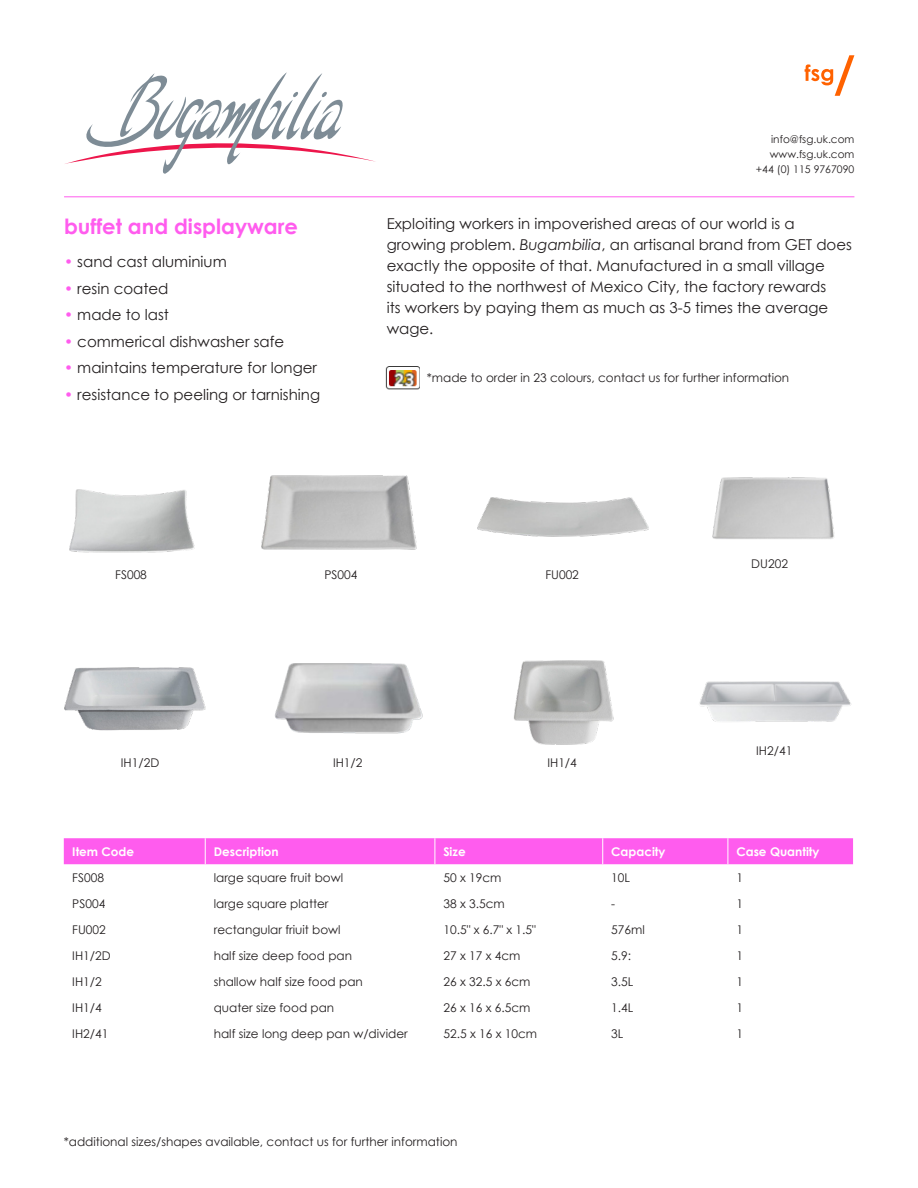
<style>
.page{position:relative;width:918px;height:1188px;background:#fff}
.page>*{position:absolute;margin:0;border:0;box-sizing:border-box;transform-origin:0 0}
._12pt_body_text{font:700 21px "Century Gothic";color:#ff5cee}
._12pt_body_text-2{font:15px/21px "Century Gothic";color:#231f20}
._12pt_body_text-3{font:12px "Century Gothic";color:#231f20}
.t1{font:700 12px "Century Gothic";color:#fff}
.t2{font:10.5px "Century Gothic";color:#231f20}
.s1{color:#ff5cee}
.s2{font-style:italic}
</style>
<div class="page">
<hr style="left:64px;top:197px;width:790px;height:1px;background:#ff5cee">
<svg style="left:65px;top:72px;width:311px;height:102px"></svg>
<div style="left:64px;top:838px;width:789px;height:26px;background:#ff5cee"></div>
<img style="left:69px;top:489px;width:126px;height:64px">
<img style="left:261px;top:475px;width:156px;height:75px">
<img style="left:477px;top:497px;width:172px;height:40px">
<img style="left:712px;top:477px;width:122px;height:62px">
<img style="left:64px;top:667px;width:142px;height:64px">
<img style="left:275px;top:663px;width:148px;height:71px">
<img style="left:514px;top:660px;width:100px;height:85px">
<img style="left:699px;top:681px;width:152px;height:41px">
<img style="left:385px;top:366px;width:34px;height:24px">
<svg style="left:805px;top:55px;width:49px;height:41px"></svg>
<p class="_12pt_body_text" style="left:64px;top:211px;width:235px">buffet and displayware</p>
<p class="_12pt_body_text-2" style="left:64px;top:251px;width:164px"><span class="s1">•</span> sand cast aluminium</p>
<p class="_12pt_body_text-2" style="left:64px;top:278px;width:106px"><span class="s1">•</span> resin coated</p>
<p class="_12pt_body_text-2" style="left:64px;top:304px;width:106px"><span class="s1">•</span> made to last</p>
<p class="_12pt_body_text-2" style="left:64px;top:331px;width:222px"><span class="s1">•</span> commerical dishwasher safe</p>
<p class="_12pt_body_text-2" style="left:64px;top:357px;width:254px"><span class="s1">•</span> maintains temperature for longer</p>
<p class="_12pt_body_text-2" style="left:64px;top:384px;width:258px"><span class="s1">•</span> resistance to peeling or tarnishing</p>
<p class="t2" style="left:771px;top:132px;width:85px">info@fsg.uk.com</p>
<p class="t2" style="left:770px;top:147px;width:86px">www.fsg.uk.com</p>
<p class="t2" style="left:756px;top:162px;width:100px">+44 (0) 115 9767090</p>
<p class="_12pt_body_text-2" style="left:387px;top:213px;width:467px">Exploiting workers in impoverished areas of our world is a growing problem. <span class="s2">Bugambilia</span>, an artisanal brand from GET does exactly the opposite of that. Manufactured in a small village situated to the northwest of Mexico City, the factory rewards<br>its workers by paying them as much as 3-5 times the average wage.</p>
<p class="_12pt_body_text-3" style="left:427px;top:369px;width:364px">*made to order in 23 colours, contact us for further information</p>
<p class="_12pt_body_text-3" style="left:751px;top:555px;width:38px">DU202</p>
<p class="_12pt_body_text-3" style="left:115px;top:566px;width:33px">FS008</p>
<p class="_12pt_body_text-3" style="left:324px;top:566px;width:35px">PS004</p>
<p class="_12pt_body_text-3" style="left:545px;top:566px;width:35px">FU002</p>
<p class="_12pt_body_text-3" style="left:121px;top:754px;width:40px">IH1/2D</p>
<p class="_12pt_body_text-3" style="left:333px;top:754px;width:31px">IH1/2</p>
<p class="_12pt_body_text-3" style="left:547px;top:754px;width:31px">IH1/4</p>
<p class="_12pt_body_text-3" style="left:756px;top:743px;width:38px">IH2/41</p>
<p class="t1" style="left:72px;top:842px;width:63px">Item Code</p>
<p class="t1" style="left:214px;top:842px;width:67px">Description</p>
<p class="t1" style="left:443px;top:842px;width:24px">Size</p>
<p class="t1" style="left:611px;top:842px;width:56px">Capacity</p>
<p class="t1" style="left:736px;top:842px;width:85px">Case Quantity</p>
<p class="_12pt_body_text-3" style="left:72px;top:869px;width:33px">FS008</p>
<p class="_12pt_body_text-3" style="left:214px;top:869px;width:131px">large square fruit bowl</p>
<p class="_12pt_body_text-3" style="left:443px;top:869px;width:60px">50 x 19cm</p>
<p class="_12pt_body_text-3" style="left:611px;top:869px;width:20px">10L</p>
<p class="_12pt_body_text-3" style="left:736px;top:869px;width:8px">1</p>
<p class="_12pt_body_text-3" style="left:72px;top:895px;width:35px">PS004</p>
<p class="_12pt_body_text-3" style="left:214px;top:895px;width:116px">large square platter</p>
<p class="_12pt_body_text-3" style="left:443px;top:895px;width:63px">38 x 3.5cm</p>
<p class="_12pt_body_text-3" style="left:611px;top:895px;width:5px">-</p>
<p class="_12pt_body_text-3" style="left:736px;top:895px;width:8px">1</p>
<p class="_12pt_body_text-3" style="left:72px;top:921px;width:35px">FU002</p>
<p class="_12pt_body_text-3" style="left:214px;top:921px;width:128px">rectangular friuit bowl</p>
<p class="_12pt_body_text-3" style="left:443px;top:921px;width:94px">10.5" x 6.7" x 1.5"</p>
<p class="_12pt_body_text-3" style="left:611px;top:921px;width:35px">576ml</p>
<p class="_12pt_body_text-3" style="left:736px;top:921px;width:8px">1</p>
<p class="_12pt_body_text-3" style="left:72px;top:947px;width:40px">IH1/2D</p>
<p class="_12pt_body_text-3" style="left:214px;top:947px;width:140px">half size deep food pan</p>
<p class="_12pt_body_text-3" style="left:443px;top:947px;width:79px">27 x 17 x 4cm</p>
<p class="_12pt_body_text-3" style="left:611px;top:947px;width:21px">5.9:</p>
<p class="_12pt_body_text-3" style="left:736px;top:947px;width:8px">1</p>
<p class="_12pt_body_text-3" style="left:72px;top:973px;width:31px">IH1/2</p>
<p class="_12pt_body_text-3" style="left:214px;top:973px;width:151px">shallow half size food pan</p>
<p class="_12pt_body_text-3" style="left:443px;top:973px;width:89px">26 x 32.5 x 6cm</p>
<p class="_12pt_body_text-3" style="left:611px;top:973px;width:24px">3.5L</p>
<p class="_12pt_body_text-3" style="left:736px;top:973px;width:8px">1</p>
<p class="_12pt_body_text-3" style="left:72px;top:999px;width:31px">IH1/4</p>
<p class="_12pt_body_text-3" style="left:214px;top:999px;width:122px">quater size food pan</p>
<p class="_12pt_body_text-3" style="left:443px;top:999px;width:89px">26 x 16 x 6.5cm</p>
<p class="_12pt_body_text-3" style="left:611px;top:999px;width:24px">1.4L</p>
<p class="_12pt_body_text-3" style="left:736px;top:999px;width:8px">1</p>
<p class="_12pt_body_text-3" style="left:72px;top:1025px;width:38px">IH2/41</p>
<p class="_12pt_body_text-3" style="left:214px;top:1025px;width:196px">half size long deep pan w/divider</p>
<p class="_12pt_body_text-3" style="left:443px;top:1025px;width:95px">52.5 x 16 x 10cm</p>
<p class="_12pt_body_text-3" style="left:611px;top:1025px;width:14px">3L</p>
<p class="_12pt_body_text-3" style="left:736px;top:1025px;width:8px">1</p>
<p class="_12pt_body_text-3" style="left:64px;top:1133px;width:395px">*additional sizes/shapes available, contact us for further information</p>
</div>
